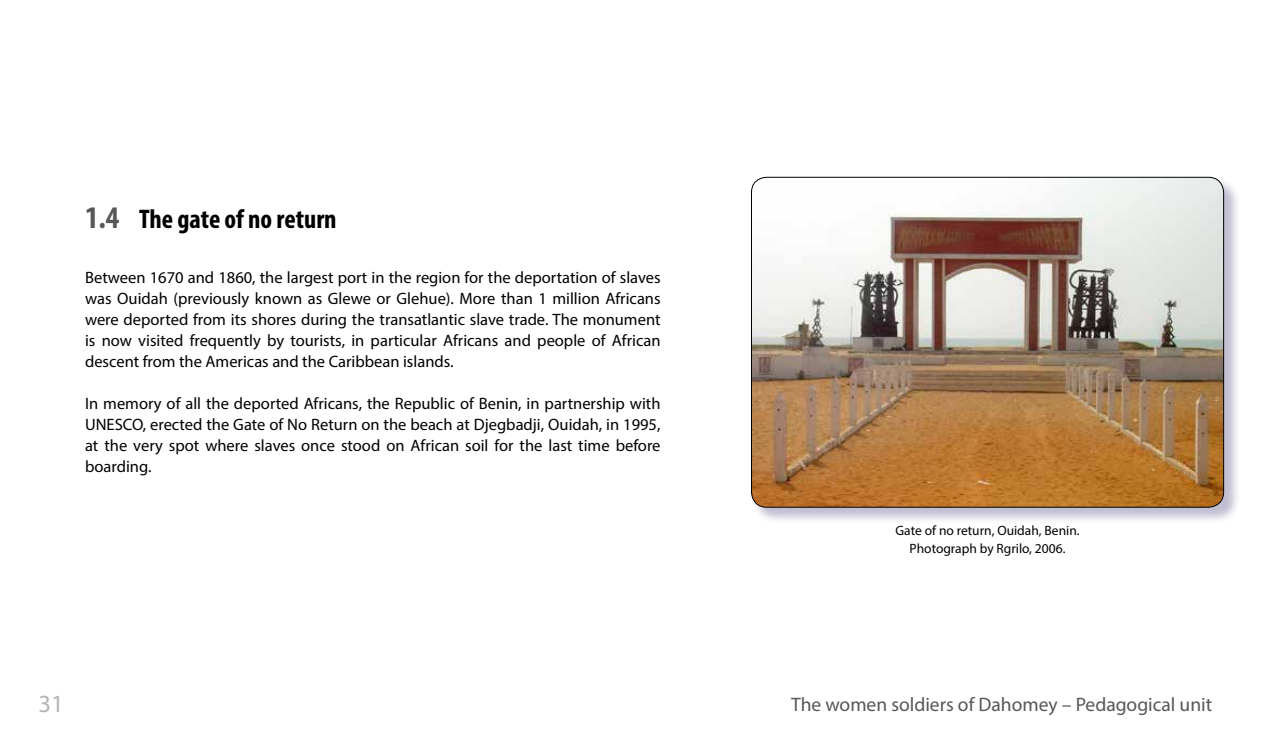
<style>
.page{position:relative;width:1276px;height:745px;background:#fff}
.page>*{position:absolute;margin:0;border:0;box-sizing:border-box;transform-origin:0 0}
.t1{font:700 condensed 27px "Myriad Pro";color:#000}
.t2{font:24.75px "Myriad Pro";color:#b5b4b4}
.t3{font:19.5px "Myriad Pro";color:#575756}
.t4{font:16.5px/21px "Myriad Pro";color:#000;text-align:justify}
.t5{font:13.5px/18px "Myriad Pro";color:#000;text-align:center}
.s1{font-size:31.5px;color:#575756}
</style>
<div class="page">
<div style="left:751px;top:177px;width:489px;height:347px;background:#2c2767;opacity:.3"></div>
<img style="left:751px;top:177px;width:472px;height:330px">
<h1 class="t1" style="left:85px;top:202px;width:253px"><span class="s1">1.4</span> The gate of no return</h1>
<p class="t4" style="left:85px;top:266px;width:577px">Between 1670 and 1860, the largest port in the region for the deportation of slaves was Ouidah (previously known as Glewe or Glehue). More than 1 million Africans were deported from its shores during the transatlantic slave trade. The monument is now visited frequently by tourists, in particular Africans and people of African descent from the Americas and the Caribbean islands.</p>
<p class="t4" style="left:85px;top:392px;width:577px">In memory of all the deported Africans, the Republic of Benin, in partnership with UNESCO, erected the Gate of No Return on the beach at Djegbadji, Ouidah, in 1995, at the very spot where slaves once stood on African soil for the last time before boarding.</p>
<p class="t5" style="left:895px;top:520px;width:186px">Gate of no return, Ouidah, Benin.<br>Photograph by Rgrilo, 2006.</p>
<h2 class="t2" style="left:38px;top:687px;width:27px">31</h2>
<p class="t3" style="left:791px;top:692px;width:422px">The women soldiers of Dahomey – Pedagogical unit</p>
</div>
